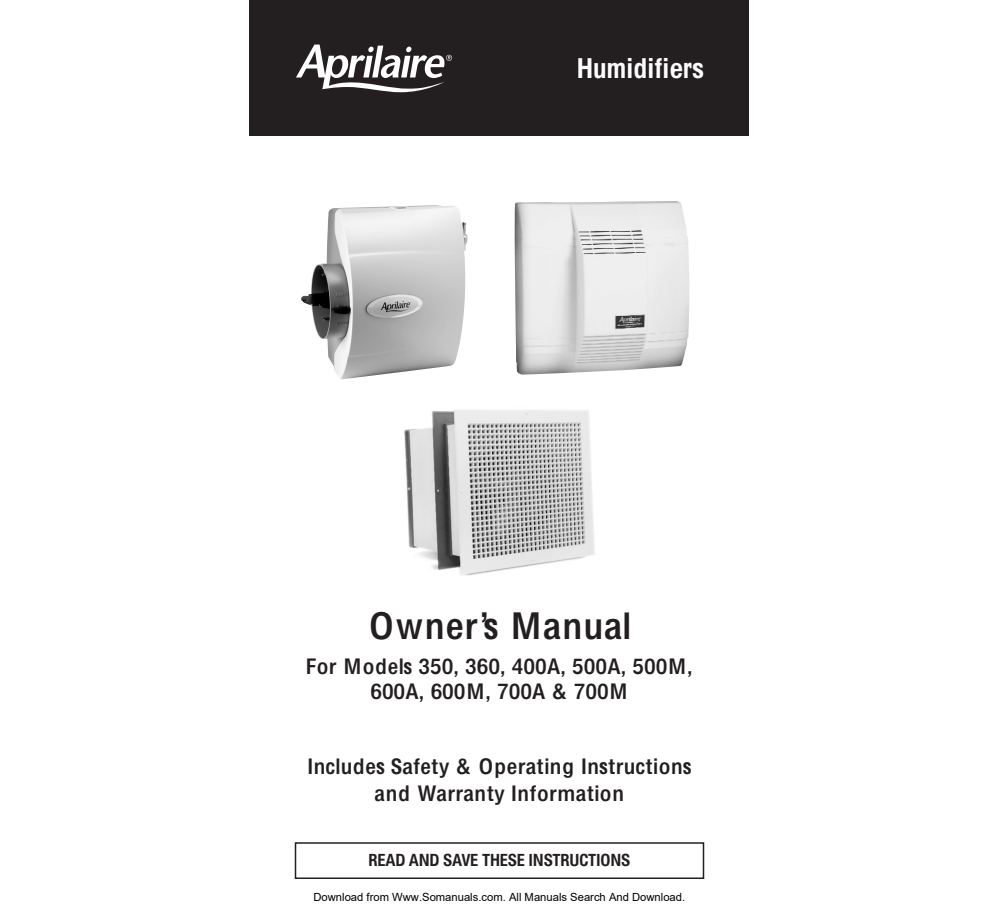
<style>
.page{position:relative;width:999px;height:918px;background:#fff}
.page>*{position:absolute;margin:0;border:0;box-sizing:border-box;transform-origin:0 0}
.t1{font:36px "Helvetica LTMM 334 1000";color:#231f20}
.t2{font:27px "Helvetica LTMM 401 800";color:#fff}
.t3{font:21px/27px "Helvetica LTMM 334 1000";letter-spacing:.03em;color:#231f20;text-align:center}
.t4{font:21px/25.5px "Helvetica LTMM 334 1000";letter-spacing:.01em;color:#231f20;text-align:center}
.t5{font:16.5px "Helvetica LTMM 401 600";color:#231f20}
.t6{font:11.25px "Arial";color:#000}
.s1{font-family:"Helvetica LTMM 401 667"}
.s2{font-family:"Helvetica LTMM 401 534"}
.s3{font-family:"Helvetica LTMM 401 467"}
.s4{font-family:"Helvetica LTMM 401 401"}
.s5{font-family:"Helvetica LTMM 401 600"}
.s6{font-family:"Helvetica LTMM 334 933"}
.s7{font-family:"Helvetica LTMM 334 534"}
.s8{font-family:"Helvetica LTMM 334 800"}
.s9{font-family:"Helvetica LTMM 334 667"}
.s10{font-family:"Helvetica LTMM 334 734"}
.s11{font-family:"Helvetica LTMM 401 867"}
.s12{font-family:"Helvetica LTMM 401 734"}
</style>
<div class="page">
<img style="left:301px;top:205px;width:167px;height:174px">
<img style="left:515px;top:201px;width:174px;height:174px">
<img style="left:404px;top:410px;width:191px;height:166px">
<div style="left:295px;top:842px;width:409px;height:37px;border:2px solid #231f20"></div>
<div style="left:250px;top:0;width:499px;height:136px;background:#231f20"></div>
<svg style="left:296px;top:45px;width:156px;height:47px"></svg>
<p class="t2" style="left:577px;top:52px;width:129px"><span class="s1">Hu</span><span class="s2">m</span>i<span class="s1">d</span>i<span class="s3">f</span>ie<span class="s4">r</span><span class="s5">s</span></p>
<h1 class="t1" style="left:369px;top:604px;width:264px">Own<span class="s6">e</span>r’<span class="s7">s</span> M<span class="s6">a</span>nu<span class="s6">a</span><span class="s8">l</span></h1>
<p class="t4" style="left:306px;top:653px;width:388px"><span class="s6">F</span>or Mod<span class="s6">e</span><span class="s8">l</span><span class="s7">s</span> 350<span class="s9">,</span> 360<span class="s9">,</span> 400A<span class="s9">,</span> 500A<span class="s9">,</span> 500M<span class="s9">,<br></span>600A<span class="s9">,</span> 600M<span class="s9">,</span> 700A &amp; 700M</p>
<p class="t3" style="left:307px;top:752px;width:386px"><span class="s6">I</span>n<span class="s10">c</span><span class="s8">l</span>ud<span class="s6">e</span><span class="s7">s</span> <span class="s10">S</span><span class="s6">a</span>f<span class="s6">e</span>ty &amp; Op<span class="s6">e</span>r<span class="s6">a</span>t<span class="s8">i</span>ng <span class="s6">I</span>n<span class="s7">s</span>tru<span class="s10">c</span>t<span class="s8">i</span>on<span class="s7">s </span><span class="s6">a</span>nd W<span class="s6">a</span>rr<span class="s6">a</span>nty <span class="s6">I</span>nform<span class="s6">a</span>t<span class="s8">i</span>on</p>
<p class="t5" style="left:369px;top:850px;width:263px"><span class="s2">R</span>E<span class="s11">A</span><span class="s12">D</span> <span class="s11">AN</span><span class="s12">D S</span><span class="s11">A</span>VE <span class="s2">T</span><span class="s1">H</span>E<span class="s12">S</span>E I<span class="s11">N</span><span class="s12">S</span><span class="s2">TR</span><span class="s1">U</span>C<span class="s2">T</span>I<span class="s1">O</span><span class="s11">N</span><span class="s12">S</span></p>
<p class="t6" style="left:313px;top:890px;width:373px">Download from Www.Somanuals.com. All Manuals Search And Download.</p>
</div>
